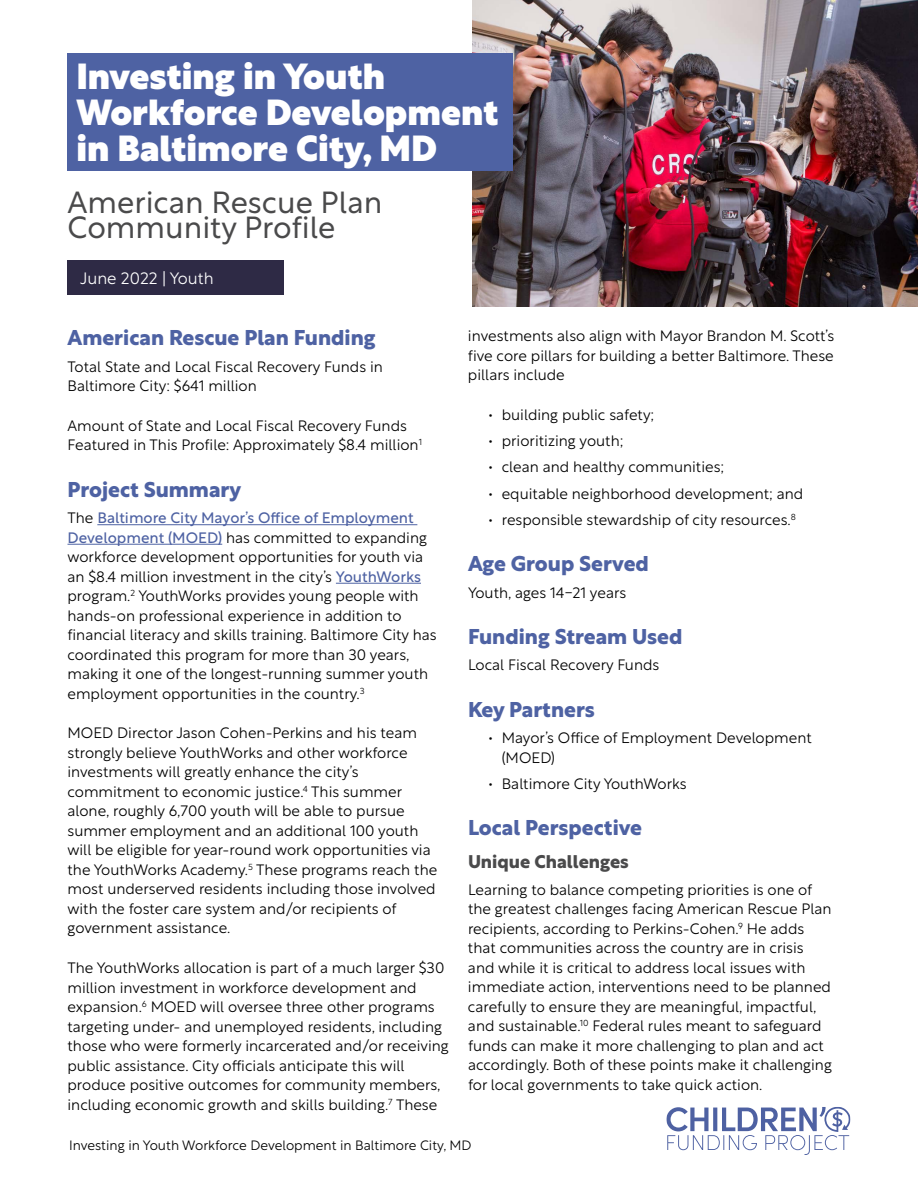
<style>
.page{position:relative;width:918px;height:1188px;background:#fff}
.page>*{position:absolute;margin:0;border:0;box-sizing:border-box;transform-origin:0 0}
.t1{font:900 35.4px/36px "Rustica";color:#fff}
.t2{font:300 30.45px/25.5px "Rustica";color:#4a4a4b}
.t3{font:700 21px "Rustica";color:#4e62a3}
.t4{font:700 18px "Rustica";color:#4a4a4b}
.t5{font:300 16.35px "Rustica";color:#fff}
.t6{font:300 15px/19.5px "Rustica";color:#000}
.t7{font:300 13.5px "Rustica";color:#000}
.s1{font-weight:400;color:#4e62a3}
</style>
<div class="page">
<hr style="left:97px;top:524px;width:320px;height:1px;background:#4e62a3">
<hr style="left:68px;top:544px;width:154px;height:1px;background:#4e62a3">
<hr style="left:336px;top:583px;width:85px;height:1px;background:#4e62a3">
<img style="left:472px;top:0;width:446px;height:306px">
<div style="left:68px;top:53px;width:445px;height:118px;background:#4e62a3"></div>
<svg style="left:666px;top:1107px;width:184px;height:48px"></svg>
<div style="left:68px;top:261px;width:216px;height:34px;background:#2e2a45"></div>
<h1 class="t1" style="left:77px;top:56px;width:423px">Investing in Youth<br>Workforce Development in Baltimore City, MD</h1>
<h2 class="t2" style="left:68px;top:186px;width:316px">American Rescue Plan<br>Community Profile</h2>
<p class="t5" style="left:80px;top:264px;width:135px">June 2022 | Youth</p>
<h3 class="t3" style="left:68px;top:320px;width:310px">American Rescue Plan Funding</h3>
<p class="t6" style="left:68px;top:355px;width:317px">Total State and Local Fiscal Recovery Funds in<br>Baltimore City: $641 million</p>
<p class="t6" style="left:68px;top:414px;width:356px">Amount of State and Local Fiscal Recovery Funds<br>Featured in This Profile: Approximately $8.4 million<sup>1</sup></p>
<h3 class="t3" style="left:68px;top:471px;width:175px">Project Summary</h3>
<p class="t6" style="left:67px;top:506px;width:371px">The <span class="s1">Baltimore City Mayor’s Office of Employment Development (MOED)</span> has committed to expanding workforce development opportunities for youth via an $8.4 million investment in the city’s <span class="s1">YouthWorks </span>program.<sup>2</sup> YouthWorks provides young people with hands-on professional experience in addition to financial literacy and skills training. Baltimore City has coordinated this program for more than 30 years, making it one of the longest-running summer youth employment opportunities in the country.<sup>3</sup></p>
<p class="t6" style="left:68px;top:722px;width:371px">MOED Director Jason Cohen-Perkins and his team strongly believe YouthWorks and other workforce investments will greatly enhance the city’s commitment to economic justice.<sup>4</sup> This summer alone, roughly 6,700 youth will be able to pursue summer employment and an additional 100 youth will be eligible for year-round work opportunities via the YouthWorks Academy.<sup>5</sup> These programs reach the most underserved residents including those involved with the foster care system and/or recipients of government assistance.</p>
<p class="t6" style="left:67px;top:956px;width:383px">The YouthWorks allocation is part of a much larger $30 million investment in workforce development and expansion.<sup>6</sup> MOED will oversee three other programs targeting under- and unemployed residents, including those who were formerly incarcerated and/or receiving public assistance. City officials anticipate this will produce positive outcomes for community members, including economic growth and skills building.<sup>7</sup> These</p>
<p class="t6" style="left:468px;top:324px;width:368px;text-align:justify">investments also align with Mayor Brandon M. Scott’s five core pillars for building a better Baltimore. These pillars include</p>
<p class="t6" style="left:488px;top:403px;width:168px">• building public safety;</p>
<p class="t6" style="left:488px;top:429px;width:137px">• prioritizing youth;</p>
<p class="t6" style="left:488px;top:456px;width:238px">• clean and healthy communities;</p>
<p class="t6" style="left:488px;top:482px;width:317px">• equitable neighborhood development; and</p>
<p class="t6" style="left:488px;top:508px;width:309px">• responsible stewardship of city resources.<sup>8</sup></p>
<h3 class="t3" style="left:468px;top:546px;width:182px">Age Group Served</h3>
<p class="t6" style="left:468px;top:581px;width:160px">Youth, ages 14-21 years</p>
<h3 class="t3" style="left:468px;top:618px;width:216px">Funding Stream Used</h3>
<p class="t6" style="left:468px;top:654px;width:193px">Local Fiscal Recovery Funds</p>
<h3 class="t3" style="left:468px;top:691px;width:128px">Key Partners</h3>
<p class="t6" style="left:502px;top:726px;width:312px;text-indent:-14px">• Mayor’s Office of Employment Development (MOED)</p>
<p class="t6" style="left:488px;top:772px;width:200px">• Baltimore City YouthWorks</p>
<h3 class="t3" style="left:468px;top:810px;width:176px">Local Perspective</h3>
<p class="t4" style="left:468px;top:846px;width:162px">Unique Challenges</p>
<p class="t6" style="left:468px;top:878px;width:366px">Learning to balance competing priorities is one of the greatest challenges facing American Rescue Plan recipients, according to Perkins-Cohen.<sup>9</sup> He adds that communities across the country are in crisis and while it is critical to address local issues with immediate action, interventions need to be planned carefully to ensure they are meaningful, impactful, and sustainable.<sup>10</sup> Federal rules meant to safeguard funds can make it more challenging to plan and act accordingly. Both of these points make it challenging for local governments to take quick action.</p>
<p class="t7" style="left:69px;top:1133px;width:404px">Investing in Youth Workforce Development in Baltimore City, MD</p>
</div>
